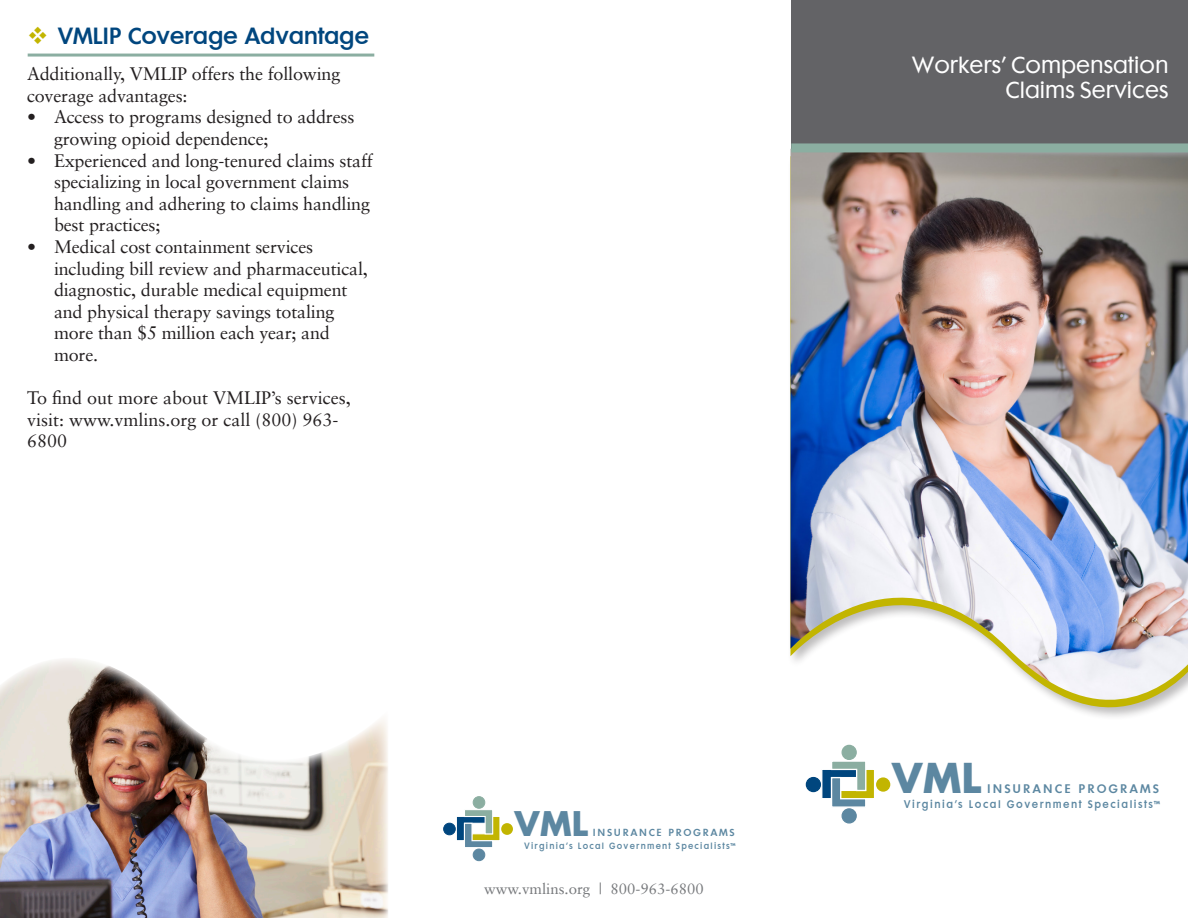
<style>
.page{position:relative;width:1188px;height:918px;background:#fff}
.page>*{position:absolute;margin:0;border:0;box-sizing:border-box;transform-origin:0 0}
.t1{font:700 38.7px "Futura Maxi";color:#5c87a1}
.t2{font:700 31.95px "Futura Maxi";color:#5c87a1}
.t3{font:21px "Futura Maxi";color:#fff}
.t4{font:21px "Futura Maxi Demi";letter-spacing:-.02em;color:#00467e}
.t5{font:18px/21.6px "Sabon LT";letter-spacing:-.01em;color:#231f20}
.t6{font:15px "Sabon LT";color:#76787b}
.t7{font:11.1px "Futura Maxi Demi";letter-spacing:.18em;color:#5c87a1}
.t8{font:9.9px "Futura Maxi Demi";letter-spacing:.165em;color:#5c87a1;scale:.91 1}
.t9{font:9.15px "Futura Maxi Demi";letter-spacing:.18em;color:#5c87a1}
.t10{font:8.25px "Futura Maxi Demi";letter-spacing:.165em;color:#5c87a1;scale:.91 1}
.s1{color:#c2b501}
.s2{font-size:7.5px}
.s3{font-size:9px}
</style>
<div class="page">
<svg style="left:841px;top:701px;width:327px;height:59px"></svg>
<svg style="left:820px;top:761px;width:54px;height:46px"></svg>
<div style="left:876px;top:777px;width:14px;height:15px;background:#c2b501;border-radius:50%"></div>
<div style="left:842px;top:809px;width:14px;height:14px;background:#5c87a1;border-radius:50%"></div>
<div style="left:842px;top:808px;width:15px;height:16px;border:1px solid #5c87a1;border-radius:50%"></div>
<div style="left:842px;top:745px;width:14px;height:14px;background:#8baea1;border-radius:50%"></div>
<div style="left:842px;top:745px;width:15px;height:15px;border:1px solid #8baea1;border-radius:50%"></div>
<div style="left:806px;top:778px;width:14px;height:14px;background:#00467e;border-radius:50%"></div>
<div style="left:806px;top:777px;width:15px;height:15px;border:1px solid #00467e;border-radius:50%"></div>
<div style="left:791px;top:0;width:397px;height:156px;background:#636366"></div>
<img style="left:790px;top:148px;width:398px;height:553px">
<svg style="left:455px;top:810px;width:45px;height:39px"></svg>
<div style="left:501px;top:823px;width:12px;height:12px;background:#c2b501;border-radius:50%"></div>
<div style="left:473px;top:849px;width:12px;height:12px;background:#5c87a1;border-radius:50%"></div>
<div style="left:473px;top:849px;width:12px;height:12px;border:1px solid #5c87a1;border-radius:50%"></div>
<div style="left:473px;top:797px;width:12px;height:11px;background:#8baea1;border-radius:50%"></div>
<div style="left:473px;top:796px;width:12px;height:13px;border:1px solid #8baea1;border-radius:50%"></div>
<div style="left:444px;top:823px;width:11px;height:12px;background:#00467e;border-radius:50%"></div>
<div style="left:443px;top:823px;width:13px;height:12px;border:1px solid #00467e;border-radius:50%"></div>
<div style="left:791px;top:143px;width:397px;height:9px;background:#8baea1"></div>
<img style="left:0;top:659px;width:388px;height:259px">
<hr style="left:28px;top:54px;width:346px;height:3px;background:#8baea1">
<p class="t4" style="left:27px;top:22px;width:344px"><span class="s1">❖</span> VMLIP Coverage Advantage</p>
<p class="t5" style="left:27px;top:63px;width:315px">Additionally, VMLIP offers the following coverage advantages:</p>
<p class="t5" style="left:54px;top:106px;width:302px;text-indent:-27px">• Access to programs designed to address growing opioid dependence;</p>
<p class="t5" style="left:54px;top:149px;width:320px;text-indent:-27px">• Experienced and long-tenured claims staff specializing in local government claims handling and adhering to claims handling best practices;</p>
<p class="t5" style="left:54px;top:236px;width:315px;text-indent:-27px">• Medical cost containment services including bill review and pharmaceutical, diagnostic, durable medical equipment and physical therapy savings totaling more than $5 million each year; and more.</p>
<p class="t5" style="left:27px;top:387px;width:325px">To find out more about VMLIP’s services,</p>
<p class="t5" style="left:27px;top:409px;width:313px">visit: www.vmlins.org or call (800) 963-<br>6800</p>
<p class="t2" style="left:513px;top:801px;width:77px">VML</p>
<p class="t9" style="left:593px;top:826px;width:143px">INSURANCE PROGRAMS</p>
<p class="t10" style="left:524px;top:840px;width:234px">Virginia’s Local Government Specialists<span class="s2">™</span></p>
<p class="t6" style="left:484px;top:880px;width:221px">www.vmlins.org | 800-963-6800</p>
<p class="t3" style="left:912px;top:51px;width:258px">Workers’ Compensation</p>
<p class="t3" style="left:1005px;top:76px;width:165px">Claims Services</p>
<p class="t1" style="left:891px;top:750px;width:93px">VML</p>
<p class="t7" style="left:987px;top:781px;width:173px">INSURANCE PROGRAMS</p>
<p class="t8" style="left:904px;top:798px;width:284px">Virginia’s Local Government Specialists<span class="s3">™</span></p>
</div>
